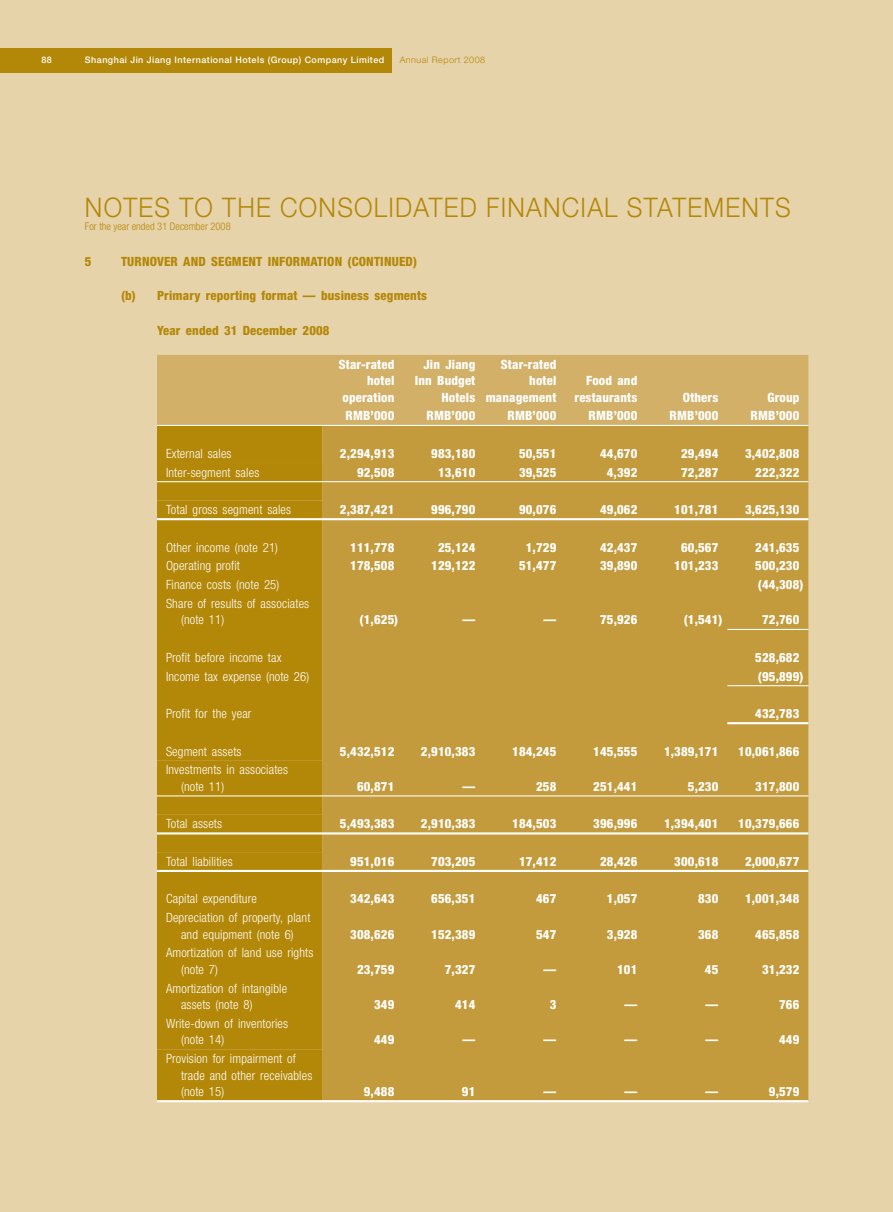
<style>
.page{position:relative;width:893px;height:1212px;background:#e7d3aa}
.page>*{position:absolute;margin:0;border:0;box-sizing:border-box;transform-origin:0 0}
.t1{font:300 27px "Helvetica Neue LT Std";letter-spacing:.05em;color:#b38707;scale:.92 1}
.t2{font:800 condensed 12.75px/16.5px "Helvetica Neue LT Std";letter-spacing:.015em;color:#fff;text-align:right}
.t3{font:300 condensed 12.75px/16.5px "Helvetica Neue LT Std";letter-spacing:.01em;color:#fff}
.t4{font:800 condensed 12.75px "Helvetica Neue LT Std";letter-spacing:.015em;color:#b38707}
.t5{font:300 condensed 10.5px "Helvetica Neue LT Std";color:#b38707}
.t6{font:500 9px "Helvetica Neue LT Std";letter-spacing:.05em;color:#fff}
.t7{font:300 9px "Helvetica Neue LT Std";letter-spacing:.05em;color:#b38707}
</style>
<div class="page">
<div style="left:0;top:48px;width:391px;height:24px;background:#b38707"></div>
<div style="left:157px;top:355px;width:651px;height:69px;background:#d2b068"></div>
<div style="left:157px;top:426px;width:165px;height:37px;background:#b38707"></div>
<div style="left:322px;top:426px;width:486px;height:673px;background:#c39b3c"></div>
<div style="left:157px;top:463px;width:165px;height:636px;background:#b38707"></div>
<svg style="left:157px;top:424px;width:652px;height:2px"></svg>
<svg style="left:157px;top:481px;width:652px;height:2px"></svg>
<hr style="left:727px;top:629px;width:81px;height:1px;background:#fff">
<hr style="left:727px;top:685px;width:81px;height:1px;background:#fff">
<svg style="left:157px;top:795px;width:652px;height:2px"></svg>
<svg style="left:157px;top:517px;width:652px;height:4px"></svg>
<hr style="left:727px;top:722px;width:81px;height:2px;background:#fff">
<svg style="left:157px;top:831px;width:652px;height:5px"></svg>
<svg style="left:157px;top:869px;width:652px;height:4px"></svg>
<svg style="left:157px;top:1099px;width:652px;height:4px"></svg>
<p class="t6" style="left:41px;top:56px;width:12px">88</p>
<p class="t6" style="left:85px;top:56px;width:301px">Shanghai Jin Jiang International Hotels (Group) Company Limited</p>
<p class="t7" style="left:400px;top:56px;width:87px">Annual Report 2008</p>
<h1 class="t1" style="left:85px;top:197px;width:769px">NOTES TO THE CONSOLIDATED FINANCIAL STATEMENTS</h1>
<p class="t5" style="left:85px;top:222px;width:147px">For the year ended 31 December 2008</p>
<p class="t4" style="left:85px;top:257px;width:8px">5</p>
<p class="t4" style="left:121px;top:257px;width:298px">TURNOVER AND SEGMENT INFORMATION (CONTINUED)</p>
<p class="t4" style="left:121px;top:291px;width:308px">(b) Primary reporting format — business segments</p>
<p class="t4" style="left:157px;top:326px;width:174px">Year ended 31 December 2008</p>
<p class="t2" style="left:339px;top:357px;width:57px">Star-rated hotel operation</p>
<p class="t2" style="left:415px;top:357px;width:62px">Jin Jiang<br>Inn Budget<br>Hotels</p>
<p class="t2" style="left:486px;top:357px;width:72px">Star-rated hotel management</p>
<p class="t2" style="left:575px;top:373px;width:64px">Food and restaurants</p>
<p class="t2" style="left:683px;top:390px;width:37px">Others</p>
<p class="t2" style="left:767px;top:390px;width:33px">Group</p>
<p class="t2" style="left:346px;top:409px;width:50px">RMB’000</p>
<p class="t2" style="left:426px;top:409px;width:50px">RMB’000</p>
<p class="t2" style="left:507px;top:409px;width:50px">RMB’000</p>
<p class="t2" style="left:588px;top:409px;width:50px">RMB’000</p>
<p class="t2" style="left:669px;top:409px;width:50px">RMB’000</p>
<p class="t2" style="left:750px;top:409px;width:50px">RMB’000</p>
<p class="t3" style="left:166px;top:446px;width:67px">External sales</p>
<p class="t2" style="left:340px;top:446px;width:56px">2,294,913</p>
<p class="t2" style="left:431px;top:446px;width:46px">983,180</p>
<p class="t2" style="left:519px;top:446px;width:39px">50,551</p>
<p class="t2" style="left:600px;top:446px;width:39px">44,670</p>
<p class="t2" style="left:681px;top:446px;width:39px">29,494</p>
<p class="t2" style="left:745px;top:446px;width:56px">3,402,808</p>
<p class="t3" style="left:166px;top:465px;width:95px">Inter-segment sales</p>
<p class="t2" style="left:357px;top:465px;width:39px">92,508</p>
<p class="t2" style="left:438px;top:465px;width:39px">13,610</p>
<p class="t2" style="left:519px;top:465px;width:39px">39,525</p>
<p class="t2" style="left:607px;top:465px;width:32px">4,392</p>
<p class="t2" style="left:681px;top:465px;width:39px">72,287</p>
<p class="t2" style="left:755px;top:465px;width:46px">222,322</p>
<p class="t3" style="left:166px;top:502px;width:127px">Total gross segment sales</p>
<p class="t2" style="left:340px;top:502px;width:56px">2,387,421</p>
<p class="t2" style="left:431px;top:502px;width:46px">996,790</p>
<p class="t2" style="left:519px;top:502px;width:39px">90,076</p>
<p class="t2" style="left:600px;top:502px;width:39px">49,062</p>
<p class="t2" style="left:674px;top:502px;width:46px">101,781</p>
<p class="t2" style="left:745px;top:502px;width:56px">3,625,130</p>
<p class="t3" style="left:166px;top:540px;width:114px">Other income (note 21)</p>
<p class="t2" style="left:350px;top:540px;width:46px">111,778</p>
<p class="t2" style="left:438px;top:540px;width:39px">25,124</p>
<p class="t2" style="left:526px;top:540px;width:32px">1,729</p>
<p class="t2" style="left:600px;top:540px;width:39px">42,437</p>
<p class="t2" style="left:681px;top:540px;width:39px">60,567</p>
<p class="t2" style="left:755px;top:540px;width:46px">241,635</p>
<p class="t3" style="left:166px;top:559px;width:75px">Operating profit</p>
<p class="t2" style="left:350px;top:559px;width:46px">178,508</p>
<p class="t2" style="left:431px;top:559px;width:46px">129,122</p>
<p class="t2" style="left:519px;top:559px;width:39px">51,477</p>
<p class="t2" style="left:600px;top:559px;width:39px">39,890</p>
<p class="t2" style="left:674px;top:559px;width:46px">101,233</p>
<p class="t2" style="left:755px;top:559px;width:46px">500,230</p>
<p class="t3" style="left:166px;top:577px;width:115px">Finance costs (note 25)</p>
<p class="t2" style="left:758px;top:577px;width:47px">(44,308)</p>
<p class="t3" style="left:181px;top:596px;width:130px;text-indent:-15px">Share of results of associates (note 11)</p>
<p class="t2" style="left:360px;top:613px;width:40px">(1,625)</p>
<p class="t2" style="left:463px;top:613px;width:14px">—</p>
<p class="t2" style="left:544px;top:613px;width:14px">—</p>
<p class="t2" style="left:600px;top:613px;width:39px">75,926</p>
<p class="t2" style="left:684px;top:613px;width:40px">(1,541)</p>
<p class="t2" style="left:762px;top:613px;width:39px">72,760</p>
<p class="t3" style="left:166px;top:650px;width:117px">Profit before income tax</p>
<p class="t2" style="left:755px;top:650px;width:46px">528,682</p>
<p class="t3" style="left:166px;top:669px;width:145px">Income tax expense (note 26)</p>
<p class="t2" style="left:758px;top:669px;width:47px">(95,899)</p>
<p class="t3" style="left:166px;top:706px;width:87px">Profit for the year</p>
<p class="t2" style="left:755px;top:706px;width:46px">432,783</p>
<p class="t3" style="left:166px;top:744px;width:77px">Segment assets</p>
<p class="t2" style="left:340px;top:744px;width:56px">5,432,512</p>
<p class="t2" style="left:421px;top:744px;width:56px">2,910,383</p>
<p class="t2" style="left:512px;top:744px;width:46px">184,245</p>
<p class="t2" style="left:593px;top:744px;width:46px">145,555</p>
<p class="t2" style="left:664px;top:744px;width:56px">1,389,171</p>
<p class="t2" style="left:738px;top:744px;width:63px">10,061,866</p>
<p class="t3" style="left:181px;top:763px;width:109px;text-indent:-15px">Investments in associates (note 11)</p>
<p class="t2" style="left:357px;top:779px;width:39px">60,871</p>
<p class="t2" style="left:463px;top:779px;width:14px">—</p>
<p class="t2" style="left:536px;top:779px;width:22px">258</p>
<p class="t2" style="left:593px;top:779px;width:46px">251,441</p>
<p class="t2" style="left:688px;top:779px;width:32px">5,230</p>
<p class="t2" style="left:755px;top:779px;width:46px">317,800</p>
<p class="t3" style="left:166px;top:817px;width:58px">Total assets</p>
<p class="t2" style="left:340px;top:817px;width:56px">5,493,383</p>
<p class="t2" style="left:421px;top:817px;width:56px">2,910,383</p>
<p class="t2" style="left:512px;top:817px;width:46px">184,503</p>
<p class="t2" style="left:593px;top:817px;width:46px">396,996</p>
<p class="t2" style="left:664px;top:817px;width:56px">1,394,401</p>
<p class="t2" style="left:738px;top:817px;width:63px">10,379,666</p>
<p class="t3" style="left:166px;top:854px;width:68px">Total liabilities</p>
<p class="t2" style="left:350px;top:854px;width:46px">951,016</p>
<p class="t2" style="left:431px;top:854px;width:46px">703,205</p>
<p class="t2" style="left:519px;top:854px;width:39px">17,412</p>
<p class="t2" style="left:600px;top:854px;width:39px">28,426</p>
<p class="t2" style="left:674px;top:854px;width:46px">300,618</p>
<p class="t2" style="left:745px;top:854px;width:56px">2,000,677</p>
<p class="t3" style="left:166px;top:892px;width:92px">Capital expenditure</p>
<p class="t2" style="left:350px;top:892px;width:46px">342,643</p>
<p class="t2" style="left:431px;top:892px;width:46px">656,351</p>
<p class="t2" style="left:536px;top:892px;width:22px">467</p>
<p class="t2" style="left:607px;top:892px;width:32px">1,057</p>
<p class="t2" style="left:698px;top:892px;width:22px">830</p>
<p class="t2" style="left:745px;top:892px;width:56px">1,001,348</p>
<p class="t3" style="left:166px;top:910px;width:146px;text-align:center">Depreciation of property, plant and equipment (note 6)</p>
<p class="t2" style="left:350px;top:927px;width:46px">308,626</p>
<p class="t2" style="left:431px;top:927px;width:46px">152,389</p>
<p class="t2" style="left:536px;top:927px;width:22px">547</p>
<p class="t2" style="left:607px;top:927px;width:32px">3,928</p>
<p class="t2" style="left:698px;top:927px;width:22px">368</p>
<p class="t2" style="left:755px;top:927px;width:46px">465,858</p>
<p class="t3" style="left:181px;top:946px;width:134px;text-indent:-15px">Amortization of land use rights (note 7)</p>
<p class="t3" style="left:181px;top:981px;width:108px;text-indent:-15px">Amortization of intangible assets (note 8)</p>
<p class="t3" style="left:181px;top:1016px;width:109px;text-indent:-15px">Write-down of inventories (note 14)</p>
<p class="t3" style="left:181px;top:1051px;width:133px;text-indent:-15px">Provision for impairment of trade and other receivables (note 15)</p>
<p class="t2" style="left:357px;top:962px;width:39px">23,759</p>
<p class="t2" style="left:445px;top:962px;width:32px">7,327</p>
<p class="t2" style="left:544px;top:962px;width:14px">—</p>
<p class="t2" style="left:617px;top:962px;width:22px">101</p>
<p class="t2" style="left:705px;top:962px;width:15px">45</p>
<p class="t2" style="left:762px;top:962px;width:39px">31,232</p>
<p class="t2" style="left:374px;top:997px;width:22px">349</p>
<p class="t2" style="left:455px;top:997px;width:22px">414</p>
<p class="t2" style="left:550px;top:997px;width:8px">3</p>
<p class="t2" style="left:625px;top:997px;width:14px">—</p>
<p class="t2" style="left:706px;top:997px;width:14px">—</p>
<p class="t2" style="left:779px;top:997px;width:22px">766</p>
<p class="t2" style="left:374px;top:1033px;width:22px">449</p>
<p class="t2" style="left:463px;top:1033px;width:14px">—</p>
<p class="t2" style="left:544px;top:1033px;width:14px">—</p>
<p class="t2" style="left:625px;top:1033px;width:14px">—</p>
<p class="t2" style="left:706px;top:1033px;width:14px">—</p>
<p class="t2" style="left:779px;top:1033px;width:22px">449</p>
<p class="t2" style="left:364px;top:1084px;width:32px">9,488</p>
<p class="t2" style="left:462px;top:1084px;width:15px">91</p>
<p class="t2" style="left:544px;top:1084px;width:14px">—</p>
<p class="t2" style="left:625px;top:1084px;width:14px">—</p>
<p class="t2" style="left:706px;top:1084px;width:14px">—</p>
<p class="t2" style="left:769px;top:1084px;width:32px">9,579</p>
</div>
